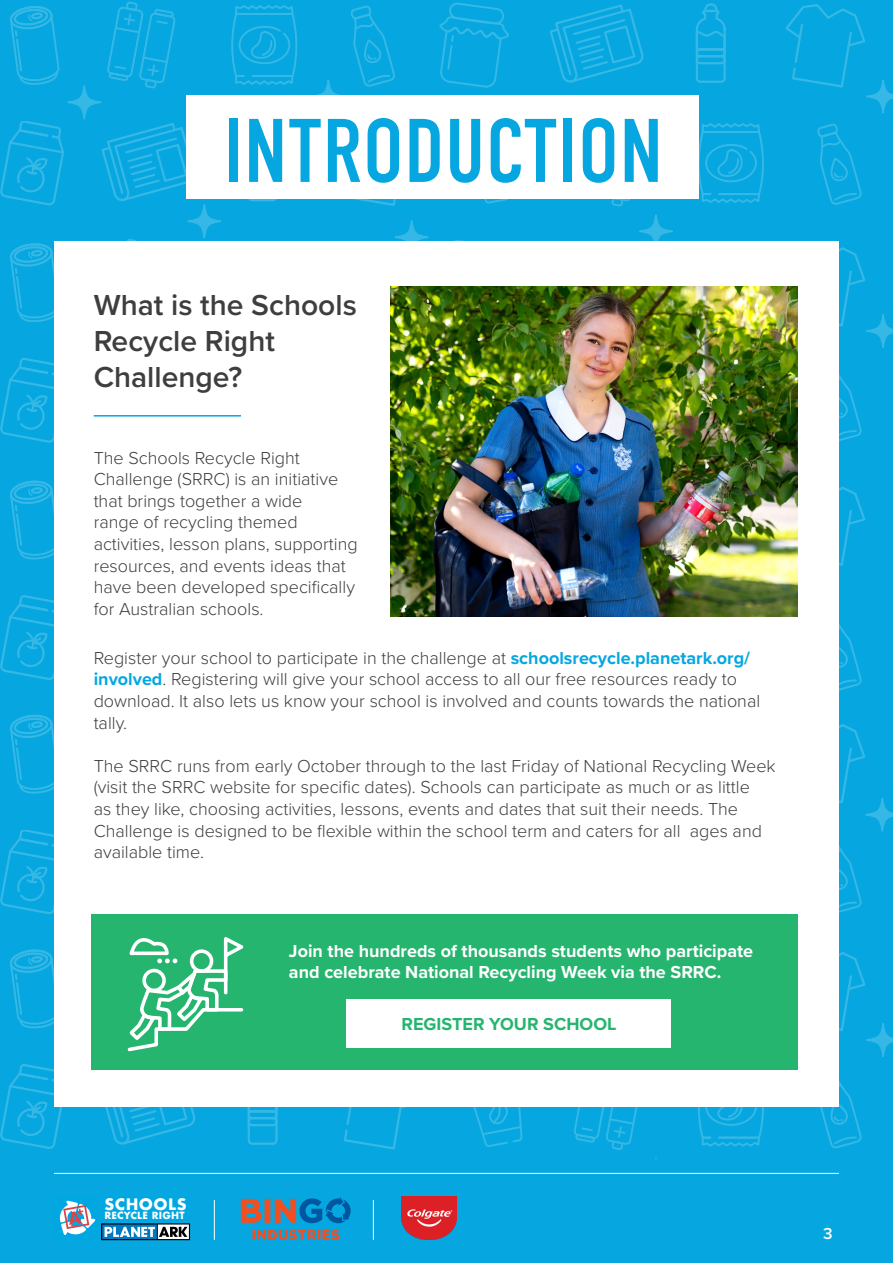
<style>
.page{position:relative;width:893px;height:1263px;background:#06a7e0}
.page>*{position:absolute;margin:0;border:0;box-sizing:border-box;transform-origin:0 0}
.t1{font:90px "DIN Condensed";color:#06a7e0}
.t2{font:600 30px/36px "Proxima Nova";color:#3e3e3e}
.t3{font:300 18px/21.6px "Proxima Nova";color:#3e3e3e}
.t4{font:700 18px/21.6px "Proxima Nova";color:#fff}
.t5{font:700 18px "Proxima Nova";color:#25b56f}
.t6{font:600 16.5px "Proxima Nova";color:#fff}
.t7{font:700 15.3px "Futura";letter-spacing:.02em;color:#fff}
.t8{font:700 9.75px "Futura";letter-spacing:.02em;color:#fff}
.s1{font-weight:700;color:#06a7e0}
</style>
<div class="page">
<svg style="left:10px;top:6px;width:50px;height:79px"></svg>
<svg style="left:107px;top:1px;width:69px;height:88px"></svg>
<svg style="left:0;top:121px;width:64px;height:85px"></svg>
<svg style="left:231px;top:5px;width:67px;height:80px"></svg>
<svg style="left:68px;top:86px;width:33px;height:33px"></svg>
<div style="left:67px;top:85px;width:34px;height:34px;border:2px solid #fff;border-radius:50%"></div>
<svg style="left:188px;top:205px;width:33px;height:33px"></svg>
<div style="left:187px;top:204px;width:34px;height:34px;border:2px solid #fff;border-radius:50%"></div>
<svg style="left:312px;top:80px;width:33px;height:33px"></svg>
<div style="left:311px;top:79px;width:34px;height:35px;border:2px solid #fff;border-radius:50%"></div>
<svg style="left:395px;top:221px;width:33px;height:33px"></svg>
<div style="left:395px;top:220px;width:34px;height:34px;border:2px solid #fff;border-radius:50%"></div>
<div style="left:534px;top:95px;width:34px;height:34px;border:2px solid #fff;border-radius:50%"></div>
<svg style="left:640px;top:215px;width:32px;height:33px"></svg>
<div style="left:639px;top:214px;width:34px;height:34px;border:2px solid #fff;border-radius:50%"></div>
<svg style="left:353px;top:199px;width:43px;height:7px"></svg>
<svg style="left:350px;top:5px;width:45px;height:82px"></svg>
<svg style="left:611px;top:199px;width:19px;height:8px"></svg>
<svg style="left:817px;top:123px;width:45px;height:82px"></svg>
<svg style="left:839px;top:374px;width:23px;height:67px"></svg>
<svg style="left:839px;top:624px;width:23px;height:67px"></svg>
<svg style="left:101px;top:123px;width:85px;height:78px"></svg>
<svg style="left:694px;top:3px;width:70px;height:200px"></svg>
<div style="left:696px;top:48px;width:30px;height:9px;border:2px solid #fff;border-radius:3px"></div>
<div style="left:696px;top:55px;width:30px;height:9px;border:2px solid #fff;border-radius:3px"></div>
<svg style="left:785px;top:4px;width:107px;height:110px"></svg>
<svg style="left:549px;top:4px;width:95px;height:79px"></svg>
<svg style="left:839px;top:247px;width:53px;height:101px"></svg>
<svg style="left:839px;top:724px;width:53px;height:189px"></svg>
<svg style="left:839px;top:487px;width:27px;height:79px"></svg>
<svg style="left:10px;top:241px;width:51px;height:81px"></svg>
<svg style="left:107px;top:239px;width:69px;height:3px"></svg>
<svg style="left:0;top:359px;width:54px;height:84px"></svg>
<svg style="left:227px;top:199px;width:74px;height:43px"></svg>
<svg style="left:10px;top:480px;width:44px;height:80px"></svg>
<svg style="left:0;top:596px;width:54px;height:84px"></svg>
<svg style="left:10px;top:714px;width:44px;height:80px"></svg>
<svg style="left:0;top:830px;width:54px;height:84px"></svg>
<svg style="left:438px;top:2px;width:85px;height:240px"></svg>
<svg style="left:10px;top:949px;width:44px;height:80px"></svg>
<svg style="left:0;top:1065px;width:62px;height:84px"></svg>
<svg style="left:344px;top:1107px;width:62px;height:43px"></svg>
<svg style="left:574px;top:1107px;width:83px;height:52px"></svg>
<svg style="left:820px;top:1081px;width:42px;height:68px"></svg>
<svg style="left:105px;top:1107px;width:91px;height:38px"></svg>
<svg style="left:698px;top:1107px;width:66px;height:40px"></svg>
<svg style="left:839px;top:952px;width:53px;height:105px"></svg>
<svg style="left:247px;top:1107px;width:31px;height:38px"></svg>
<svg style="left:473px;top:1107px;width:50px;height:40px"></svg>
<hr style="left:54px;top:1173px;width:785px;height:1px;background:#fff">
<div style="left:54px;top:1196px;width:44px;height:44px;background:#00a7e1"></div>
<svg style="left:101px;top:1223px;width:89px;height:18px;background:#5a8ba5"></svg>
<div style="left:101px;top:1196px;width:89px;height:24px;background:#00a7e1"></div>
<svg style="left:59px;top:1200px;width:36px;height:35px"></svg>
<div style="left:186px;top:96px;width:512px;height:103px;background:#fff"></div>
<div style="left:54px;top:242px;width:785px;height:865px;background:#fff"></div>
<img style="left:390px;top:287px;width:407px;height:330px">
<hr style="left:94px;top:415px;width:147px;height:1px;background:#06a7e0">
<div style="left:91px;top:914px;width:706px;height:155px;background:#25b56f"></div>
<svg style="left:127px;top:937px;width:117px;height:115px"></svg>
<div style="left:346px;top:999px;width:324px;height:48px;background:#fff"></div>
<div style="left:185px;top:1136px;width:38px;height:28px;background:#06a7e0"></div>
<hr style="left:214px;top:1200px;width:1px;height:40px;background:#fff">
<svg style="left:241px;top:1197px;width:161px;height:43px"></svg>
<img style="left:402px;top:1196px;width:54px;height:44px">
<hr style="left:373px;top:1200px;width:1px;height:40px;background:#fff">
<h1 class="t1" style="left:224px;top:101px;width:441px">INTRODUCTION</h1>
<h2 class="t2" style="left:94px;top:286px;width:265px">What is the Schools<br>Recycle Right<br>Challenge?</h2>
<p class="t3" style="left:94px;top:446px;width:266px">The Schools Recycle Right<br>Challenge (SRRC) is an initiative that brings together a wide<br>range of recycling themed activities, lesson plans, supporting resources, and events ideas that have been developed specifically for Australian schools.</p>
<p class="t3" style="left:94px;top:646px;width:668px">Register your school to participate in the challenge at <span class="s1">schoolsrecycle.planetark.org/ involved</span>. Registering will give your school access to all our free resources ready to download. It also lets us know your school is involved and counts towards the national tally.</p>
<p class="t3" style="left:94px;top:754px;width:683px">The SRRC runs from early October through to the last Friday of National Recycling Week (visit the SRRC website for specific dates). Schools can participate as much or as little<br>as they like, choosing activities, lessons, events and dates that suit their needs. The Challenge is designed to be flexible within the school term and caters for all ages and available time.</p>
<p class="t4" style="left:289px;top:939px;width:466px">Join the hundreds of thousands students who participate and celebrate National Recycling Week via the SRRC.</p>
<p class="t5" style="left:401px;top:1010px;width:217px">REGISTER YOUR SCHOOL</p>
<p class="t7" style="left:105px;top:1193px;width:84px">SCHOOLS</p>
<p class="t8" style="left:105px;top:1208px;width:82px">RECYCLE RIGHT</p>
<p class="t7" style="left:105px;top:1196px;width:84px">SCHOOLS</p>
<p class="t8" style="left:105px;top:1211px;width:82px">RECYCLE RIGHT</p>
<p class="t6" style="left:823px;top:1216px;width:11px">3</p>
<p class="t6" style="left:823px;top:1221px;width:11px">3</p>
</div>
